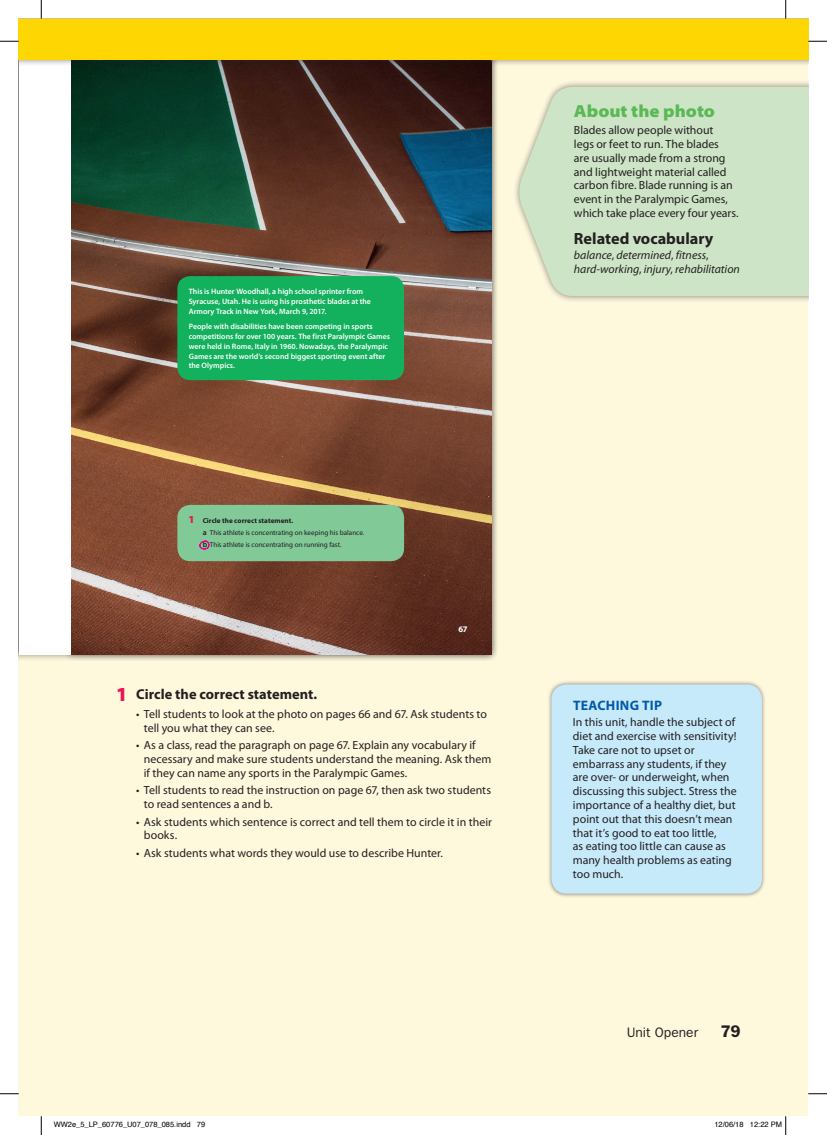
<style>
.page{position:relative;width:827px;height:1135px;background:#fff}
.page>*{position:absolute;margin:0;border:0;box-sizing:border-box;transform-origin:0 0}
.t1{font:900 semi-expanded 17.5px "Myriad Pro";color:#5bb955}
.t2{font:600 16.88px "ITC Franklin Gothic Std";color:#231f20}
.t3{font:700 16.25px "Myriad Pro";color:#231f20}
.t4{font:700 14.38px "Myriad Pro";color:#231f20}
.t5{font:700 13.75px "Myriad Pro";letter-spacing:.025em;color:#035aaa}
.t6{font:13.75px "ITC Franklin Gothic Std";color:#231f20}
.t7{font:11.88px/13.8px "Myriad Pro";color:#231f20}
.t8{font:italic 11.88px/13.8px "Myriad Pro";color:#231f20}
.t9{font:700 8.5px "Myriad Pro";color:#fff}
.t10{font:600 7.88px/10px "Myriad Pro";letter-spacing:-.005em;color:#fff}
.t11{font:7.5px "Helvetica";color:#000}
.t12{font:7.12px/12.1px "Myriad Pro";color:#231f20}
.s1{font-weight:900;font-size:10.75px;color:#ed1450}
.s2{font-weight:700}
.s3{font-weight:600;font-size:7.88px}
.s4{font-weight:900;font-size:20px;color:#ed144f}
.s5{font-style:normal}
</style>
<div class="page">
<div style="left:19px;top:19px;width:789px;height:1097px;background:#fef8dd"></div>
<div style="left:512px;top:80px;width:296px;height:223px;background:#231f20;opacity:.5"></div>
<svg style="left:516px;top:87px;width:292px;height:209px;background:#cfe5c7"></svg>
<div style="left:63px;top:47px;width:435px;height:615px;background:#231f20;opacity:.5"></div>
<img style="left:70px;top:67px;width:421px;height:587px">
<div style="left:177px;top:505px;width:227px;height:56px;background:#81c997;border-radius:13px"></div>
<div style="left:177px;top:276px;width:227px;height:104px;background:#13b05d;border-radius:13px"></div>
<svg style="left:199px;top:541px;width:10px;height:8px"></svg>
<div style="left:19px;top:60px;width:51px;height:594px;background:#fff"></div>
<div style="left:19px;top:19px;width:789px;height:48px;background:#231f20;opacity:.5"></div>
<div style="left:547px;top:680px;width:219px;height:218px;background:#231f20;opacity:.5"></div>
<div style="left:551px;top:684px;width:211px;height:210px;background:#c6eafa;border-radius:15px"></div>
<svg style="left:0;top:1093px;width:19px;height:1px"></svg>
<svg style="left:808px;top:1093px;width:19px;height:1px"></svg>
<svg style="left:40px;top:1116px;width:2px;height:19px"></svg>
<svg style="left:0;top:0;width:827px;height:60px"></svg>
<svg style="left:785px;top:1116px;width:1px;height:19px"></svg>
<p class="t10" style="left:189px;top:286px;width:184px">This is Hunter Woodhall, a high school sprinter from<br>Syracuse, Utah. He is using his prosthetic blades at the<br>Armory Track in New York, March 9, 2017.</p>
<p class="t10" style="left:189px;top:321px;width:203px">People with disabilities have been competing in sports competitions for over 100 years. The first Paralympic Games were held in Rome, Italy in 1960. Nowadays, the Paralympic Games are the world’s second biggest sporting event after the Olympics.</p>
<p class="t12" style="left:203px;top:515px;width:163px;text-indent:-14px"><span class="s1">1</span> <span class="s2">Circle the correct statement.<br></span><span class="s3">a</span> This athlete is concentrating on keeping his balance. <span class="s3">b</span> This athlete is concentrating on running fast.</p>
<p class="t9" style="left:458px;top:624px;width:11px">67</p>
<p class="t4" style="left:116px;top:686px;width:202px"><span class="s4">1</span> Circle the correct statement.</p>
<p class="t7" style="left:144px;top:707px;width:345px;text-indent:-8px">• Tell students to look at the photo on pages 66 and 67. Ask students to tell you what they can see.</p>
<p class="t7" style="left:144px;top:739px;width:349px;text-indent:-8px">• As a class, read the paragraph on page 67. Explain any vocabulary if necessary and make sure students understand the meaning. Ask them if they can name any sports in the Paralympic Games.</p>
<p class="t7" style="left:144px;top:784px;width:349px;text-indent:-8px">• Tell students to read the instruction on page 67, then ask two students to read sentences a and b.</p>
<p class="t7" style="left:144px;top:815px;width:349px;text-indent:-8px">• Ask students which sentence is correct and tell them to circle it in their books.</p>
<p class="t7" style="left:136px;top:846px;width:308px">• Ask students what words they would use to describe Hunter.</p>
<h1 class="t1" style="left:574px;top:101px;width:143px">About the photo</h1>
<p class="t7" style="left:574px;top:124px;width:166px">Blades allow people without<br>legs or feet to run. The blades<br>are usually made from a strong and lightweight material called carbon fibre. Blade running is an event in the Paralympic Games, which take place every four years.</p>
<h3 class="t3" style="left:574px;top:230px;width:141px">Related vocabulary</h3>
<p class="t8" style="left:574px;top:249px;width:167px">balance<span class="s5">,</span> determined<span class="s5">,</span> fitness<span class="s5">, </span>hard-working<span class="s5">,</span> injury<span class="s5">,</span> rehabilitation</p>
<p class="t5" style="left:573px;top:698px;width:91px">Teaching Tip</p>
<p class="t7" style="left:573px;top:716px;width:165px">In this unit, handle the subject of diet and exercise with sensitivity!<br>Take care not to upset or embarrass any students, if they are over- or underweight, when discussing this subject. Stress the importance of a healthy diet, but point out that this doesn’t mean that it’s good to eat too little,<br>as eating too little can cause as many health problems as eating too much.</p>
<p class="t6" style="left:626px;top:1025px;width:73px">Unit Opener</p>
<h2 class="t2" style="left:720px;top:1022px;width:22px">79</h2>
<p class="t11" style="left:54px;top:1119px;width:153px">WW2e_5_LP_60776_U07_078_085.indd 79</p>
<p class="t11" style="left:714px;top:1119px;width:69px">12/06/18 12:22 PM</p>
</div>
